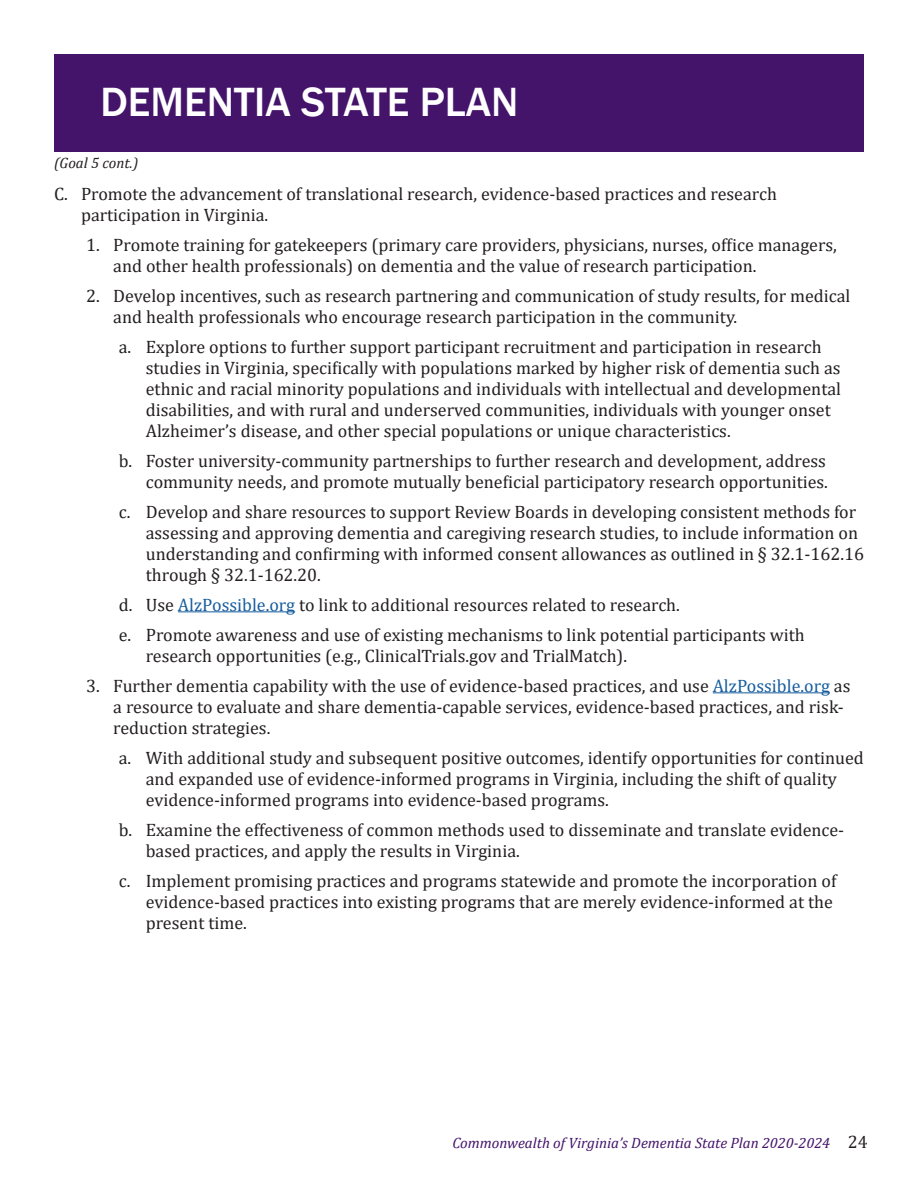
<style>
.page{position:relative;width:918px;height:1188px;background:#fff}
.page>*{position:absolute;margin:0;border:0;box-sizing:border-box;transform-origin:0 0}
.t1{font:500 42px "Franklin Gothic";color:#fff}
.t2{font:18px/21px "Cambria";color:#231f20}
.t3{font:italic 15px "Cambria";color:#44146b}
.t4{font:italic 15px "Cambria";color:#231f20}
.s1{color:#175d9e}
.s2{font-style:normal;font-size:18px;color:#231f20}
</style>
<div class="page">
<hr style="left:178px;top:611px;width:117px;height:1px;background:#175d9e">
<hr style="left:713px;top:692px;width:117px;height:1px;background:#175d9e">
<div style="left:54px;top:54px;width:810px;height:98px;background:#44146b"></div>
<h1 class="t1" style="left:100px;top:76px;width:420px">DEMENTIA STATE PLAN</h1>
<p class="t4" style="left:54px;top:153px;width:86px">(Goal 5 cont.)</p>
<p class="t2" style="left:81px;top:183px;width:697px;text-indent:-27px">C. Promote the advancement of translational research, evidence-based practices and research participation in Virginia.</p>
<p class="t2" style="left:113px;top:234px;width:725px;text-indent:-27px">1. Promote training for gatekeepers (primary care providers, physicians, nurses, office managers, and other health professionals) on dementia and the value of research participation.</p>
<p class="t2" style="left:113px;top:285px;width:739px;text-indent:-27px">2. Develop incentives, such as research partnering and communication of study results, for medical and health professionals who encourage research participation in the community.</p>
<p class="t2" style="left:146px;top:336px;width:697px;text-indent:-27px">a. Explore options to further support participant recruitment and participation in research studies in Virginia, specifically with populations marked by higher risk of dementia such as ethnic and racial minority populations and individuals with intellectual and developmental disabilities, and with rural and underserved communities, individuals with younger onset Alzheimer’s disease, and other special populations or unique characteristics.</p>
<p class="t2" style="left:119px;top:450px;width:711px;text-align:right">b. Foster university-community partnerships to further research and development, address community needs, and promote mutually beneficial participatory research opportunities.</p>
<p class="t2" style="left:146px;top:501px;width:720px;text-indent:-27px">c. Develop and share resources to support Review Boards in developing consistent methods for assessing and approving dementia and caregiving research studies, to include information on understanding and confirming with informed consent allowances as outlined in § 32.1-162.16 through § 32.1-162.20.</p>
<p class="t2" style="left:119px;top:590px;width:688px;line-height:30px">d. Use <span class="s1">AlzPossible.org</span> to link to additional resources related to research.<br>e. Promote awareness and use of existing mechanisms to link potential participants with</p>
<p class="t2" style="left:146px;top:645px;width:483px">research opportunities (e.g., ClinicalTrials.gov and TrialMatch).</p>
<p class="t2" style="left:113px;top:675px;width:739px;text-indent:-27px">3. Further dementia capability with the use of evidence-based practices, and use <span class="s1">AlzPossible.org</span> as a resource to evaluate and share dementia-capable services, evidence-based practices, and risk&shy;reduction strategies.</p>
<p class="t2" style="left:146px;top:747px;width:720px;text-indent:-27px">a. With additional study and subsequent positive outcomes, identify opportunities for continued and expanded use of evidence-informed programs in Virginia, including the shift of quality evidence-informed programs into evidence-based programs.</p>
<p class="t2" style="left:146px;top:819px;width:700px;text-indent:-27px">b. Examine the effectiveness of common methods used to disseminate and translate evidence&shy;based practices, and apply the results in Virginia.</p>
<p class="t2" style="left:146px;top:870px;width:692px;text-indent:-27px">c. Implement promising practices and programs statewide and promote the incorporation of evidence-based practices into existing programs that are merely evidence-informed at the present time.</p>
<p class="t3" style="left:452px;top:1132px;width:417px">Commonwealth of Virginia’s Dementia State Plan 2020-2024 <span class="s2">24</span></p>
</div>
